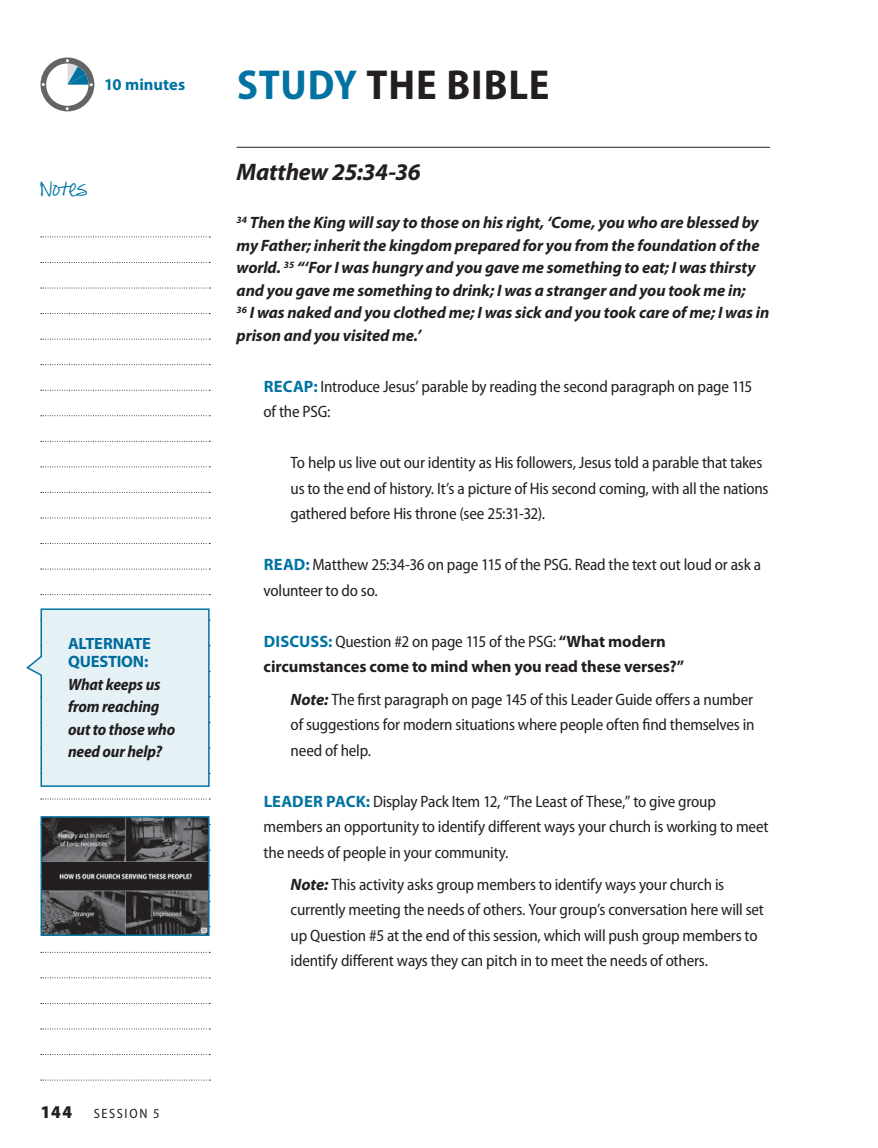
<style>
.page{position:relative;width:878px;height:1148px;background:#fff}
.page>*{position:absolute;margin:0;border:0;box-sizing:border-box;transform-origin:0 0}
.t1{font:700 semi-condensed 42px "Myriad Pro";letter-spacing:.02em;color:#231f20}
.t2{font:italic 700 24px "Myriad Pro";letter-spacing:-.015em;color:#231f20}
.t3{font:900 semi-condensed 18px "Myriad Pro";color:#231f20}
.t4{font:semi-condensed 16.5px/25.5px "Myriad Pro";letter-spacing:-.015em;color:#231f20}
.t5{font:italic 700 16.5px/22.5px "Myriad Pro";letter-spacing:-.005em;color:#231f20}
.t6{font:700 16.5px/25.5px "Myriad Pro";letter-spacing:-.01em;color:#231f20}
.t7{font:italic 700 semi-condensed 16.5px/22.5px "Myriad Pro";letter-spacing:-.01em;color:#231f20}
.t8{font:700 16.5px/18px "Myriad Pro";letter-spacing:-.015em;color:#0073a2}
.t9{font:15px "Pea Alesa";letter-spacing:-.03em;color:#0073a2}
.t10{font:semi-condensed 13.5px "Myriad Pro";letter-spacing:.13em;color:#231f20}
.s1{color:#0073a2}
.s2{font-weight:700;font-stretch:normal;color:#0073a2}
.s3{font-weight:400;font-stretch:semi-condensed}
.s4{font-weight:700;font-style:italic;font-stretch:normal}
</style>
<div class="page">
<svg style="left:41px;top:236px;width:169px;height:1px"></svg>
<svg style="left:41px;top:262px;width:169px;height:1px"></svg>
<svg style="left:41px;top:288px;width:169px;height:1px"></svg>
<svg style="left:41px;top:313px;width:169px;height:1px"></svg>
<svg style="left:41px;top:339px;width:169px;height:1px"></svg>
<svg style="left:41px;top:364px;width:169px;height:1px"></svg>
<svg style="left:41px;top:390px;width:169px;height:1px"></svg>
<svg style="left:41px;top:415px;width:169px;height:1px"></svg>
<svg style="left:41px;top:441px;width:169px;height:1px"></svg>
<svg style="left:41px;top:466px;width:169px;height:1px"></svg>
<svg style="left:41px;top:492px;width:169px;height:1px"></svg>
<svg style="left:41px;top:517px;width:169px;height:1px"></svg>
<svg style="left:41px;top:543px;width:169px;height:1px"></svg>
<svg style="left:41px;top:568px;width:169px;height:1px"></svg>
<svg style="left:41px;top:594px;width:169px;height:1px"></svg>
<svg style="left:41px;top:798px;width:169px;height:1px"></svg>
<svg style="left:41px;top:952px;width:169px;height:1px"></svg>
<svg style="left:41px;top:977px;width:169px;height:1px"></svg>
<svg style="left:41px;top:1003px;width:169px;height:1px"></svg>
<svg style="left:41px;top:1028px;width:169px;height:1px"></svg>
<svg style="left:41px;top:1054px;width:169px;height:1px"></svg>
<svg style="left:41px;top:1079px;width:169px;height:1px"></svg>
<hr style="left:237px;top:147px;width:532px;height:1px;background:#231f20">
<svg style="left:26px;top:608px;width:184px;height:179px;background:#e4f0f5"></svg>
<svg style="left:40px;top:816px;width:170px;height:120px;background:#474a4e"></svg>
<svg style="left:40px;top:57px;width:54px;height:54px"></svg>
<p class="t8" style="left:104px;top:76px;width:83px">10 minutes</p>
<p class="t9" style="left:40px;top:187px;width:48px">Notes</p>
<p class="t8" style="left:68px;top:635px;width:84px">ALTERNATE<br>QUESTION:</p>
<p class="t7" style="left:68px;top:673px;width:109px">What keeps us from reaching out to those who need our help?</p>
<h1 class="t1" style="left:237px;top:61px;width:314px"><span class="s1">STUDY</span> THE BIBLE</h1>
<h2 class="t2" style="left:237px;top:159px;width:185px">Matthew 25:34-36</h2>
<p class="t5" style="left:236px;top:211px;width:534px"><sup>34</sup> Then the King will say to those on his right, ‘Come, you who are blessed by my Father; inherit the kingdom prepared for you from the foundation of the world. <sup>35</sup> “‘For I was hungry and you gave me something to eat; I was thirsty and you gave me something to drink; I was a stranger and you took me in;<br><sup>36</sup> I was naked and you clothed me; I was sick and you took care of me; I was in prison and you visited me.’</p>
<p class="t4" style="left:263px;top:374px;width:490px"><span class="s2">RECAP:</span> Introduce Jesus’ parable by reading the second paragraph on page 115 of the PSG:</p>
<p class="t4" style="left:290px;top:450px;width:479px">To help us live out our identity as His followers, Jesus told a parable that takes us to the end of history. It’s a picture of His second coming, with all the nations gathered before His throne (see 25:31-32).</p>
<p class="t4" style="left:263px;top:552px;width:499px"><span class="s2">READ:</span> Matthew 25:34-36 on page 115 of the PSG. Read the text out loud or ask a volunteer to do so.</p>
<p class="t6" style="left:263px;top:628px;width:422px"><span class="s1">DISCUSS:</span> <span class="s3">Question #2 on page 115 of the PSG:</span> “What modern circumstances come to mind when you read these verses?”</p>
<p class="t4" style="left:290px;top:686px;width:465px;text-align:justify"><span class="s4">Note:</span> The first paragraph on page 145 of this Leader Guide offers a number of suggestions for modern situations where people often find themselves in need of help.</p>
<p class="t4" style="left:264px;top:788px;width:506px"><span class="s2">LEADER PACK:</span> Display Pack Item 12, “The Least of These,” to give group members an opportunity to identify different ways your church is working to meet the needs of people in your community.</p>
<p class="t4" style="left:290px;top:872px;width:475px"><span class="s4">Note:</span> This activity asks group members to identify ways your church is currently meeting the needs of others. Your group’s conversation here will set up Question #5 at the end of this session, which will push group members to identify different ways they can pitch in to meet the needs of others.</p>
<p class="t3" style="left:40px;top:1102px;width:33px">144</p>
<p class="t10" style="left:94px;top:1106px;width:67px">Sess ion 5</p>
</div>
